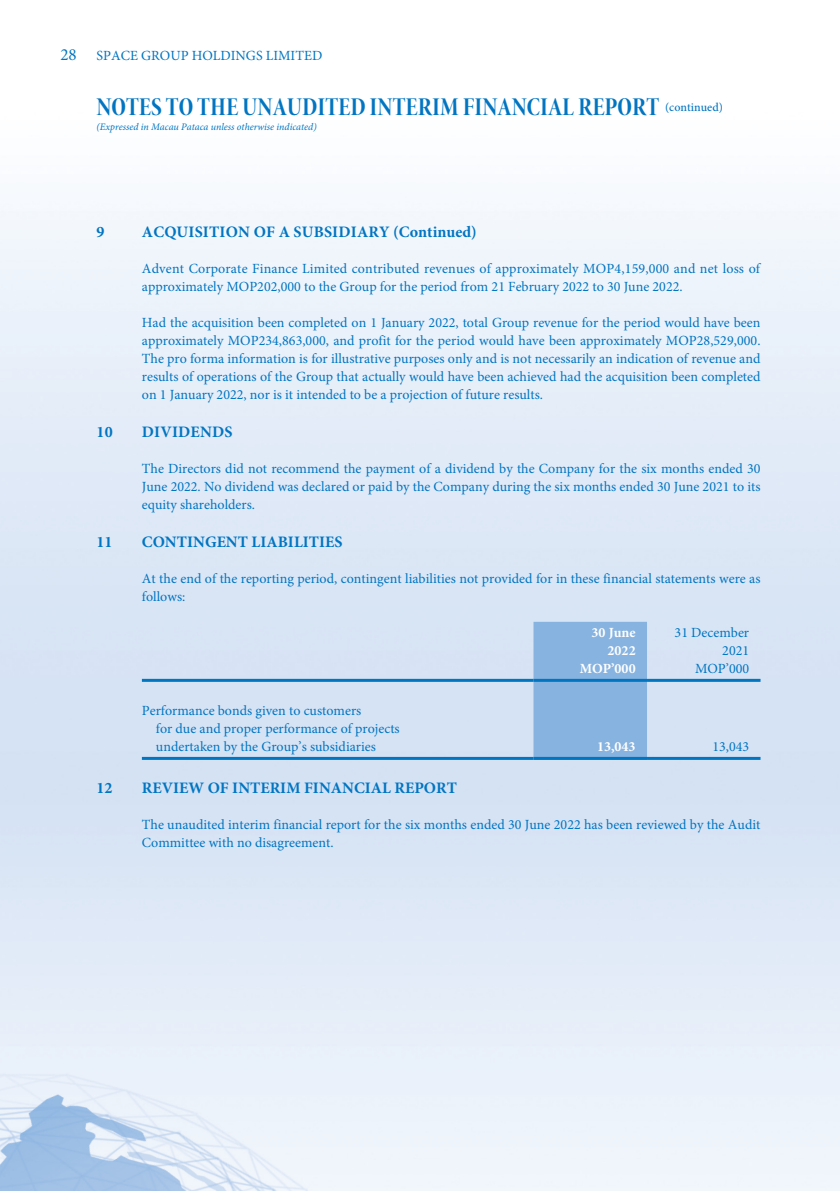
<style>
.page{position:relative;width:840px;height:1191px;background:#fff}
.page>*{position:absolute;margin:0;border:0;box-sizing:border-box;transform-origin:0 0}
.t1{font:26px "Minion Pro Bold Cn Disp";color:#0075c2}
.t2{font:700 16px "Minion Pro";color:#0075c2}
.t3{font:14px/18px "Minion Pro";color:#0075c2}
.t4{font:700 14px/18px "Minion Pro";color:#fff;text-align:right}
.t5{font:italic 10px "Minion Pro";color:#0075c2}
.s1{font-size:17px}
</style>
<div class="page">
<img style="left:0;top:208px;width:839px;height:983px">
<div style="left:533px;top:622px;width:113px;height:135px;background:#87b3e0"></div>
<hr style="left:142px;top:679px;width:391px;height:3px;background:#0075c2">
<hr style="left:533px;top:679px;width:113px;height:3px;background:#0075c2">
<hr style="left:646px;top:679px;width:114px;height:3px;background:#0075c2">
<hr style="left:142px;top:757px;width:391px;height:3px;background:#0075c2">
<hr style="left:533px;top:757px;width:113px;height:3px;background:#0075c2">
<hr style="left:646px;top:757px;width:114px;height:3px;background:#0075c2">
<p class="t3" style="left:60px;top:47px;width:263px"><span class="s1">28</span> SPACE GROUP HOLDINGS LIMITED</p>
<h1 class="t1" style="left:96px;top:90px;width:627px">NOTES TO THE UNAUDITED INTERIM FINANCIAL REPORT <sup>(continued)</sup></h1>
<p class="t5" style="left:96px;top:120px;width:221px">(Expressed in Macau Pataca unless otherwise indicated)</p>
<p class="t2" style="left:96px;top:221px;width:9px">9</p>
<p class="t2" style="left:142px;top:221px;width:336px">ACQUISITION OF A SUBSIDIARY (Continued)</p>
<p class="t3" style="left:142px;top:260px;width:619px">Advent Corporate Finance Limited contributed revenues of approximately MOP4,159,000 and net loss of approximately MOP202,000 to the Group for the period from 21 February 2022 to 30 June 2022.</p>
<p class="t3" style="left:142px;top:314px;width:620px">Had the acquisition been completed on 1 January 2022, total Group revenue for the period would have been approximately MOP234,863,000, and profit for the period would have been approximately MOP28,529,000.<br>The pro forma information is for illustrative purposes only and is not necessarily an indication of revenue and results of operations of the Group that actually would have been achieved had the acquisition been completed on 1 January 2022, nor is it intended to be a projection of future results.</p>
<p class="t2" style="left:96px;top:421px;width:18px">10</p>
<p class="t2" style="left:142px;top:421px;width:92px">DIVIDENDS</p>
<p class="t3" style="left:142px;top:460px;width:619px;text-align:justify">The Directors did not recommend the payment of a dividend by the Company for the six months ended 30<br>June 2022. No dividend was declared or paid by the Company during the six months ended 30 June 2021 to its equity shareholders.</p>
<p class="t2" style="left:96px;top:531px;width:17px">11</p>
<p class="t2" style="left:142px;top:531px;width:202px">CONTINGENT LIABILITIES</p>
<p class="t3" style="left:142px;top:570px;width:620px">At the end of the reporting period, contingent liabilities not provided for in these financial statements were as follows:</p>
<p class="t4" style="left:591px;top:623px;width:45px">30 June<br>2022</p>
<p class="t3" style="left:674px;top:624px;width:76px;text-align:right">31 December<br>2021</p>
<p class="t4" style="left:579px;top:659px;width:57px">MOP’000</p>
<p class="t3" style="left:694px;top:660px;width:56px">MOP’000</p>
<p class="t3" style="left:156px;top:702px;width:245px;text-indent:-14px">Performance bonds given to customers<br>for due and proper performance of projects undertaken by the Group’s subsidiaries</p>
<p class="t4" style="left:596px;top:737px;width:40px">13,043</p>
<p class="t3" style="left:712px;top:738px;width:38px">13,043</p>
<p class="t2" style="left:96px;top:776px;width:17px">12</p>
<p class="t2" style="left:142px;top:776px;width:316px">REVIEW OF INTERIM FINANCIAL REPORT</p>
<p class="t3" style="left:142px;top:815px;width:619px">The unaudited interim financial report for the six months ended 30 June 2022 has been reviewed by the Audit<br>Committee with no disagreement.</p>
</div>
